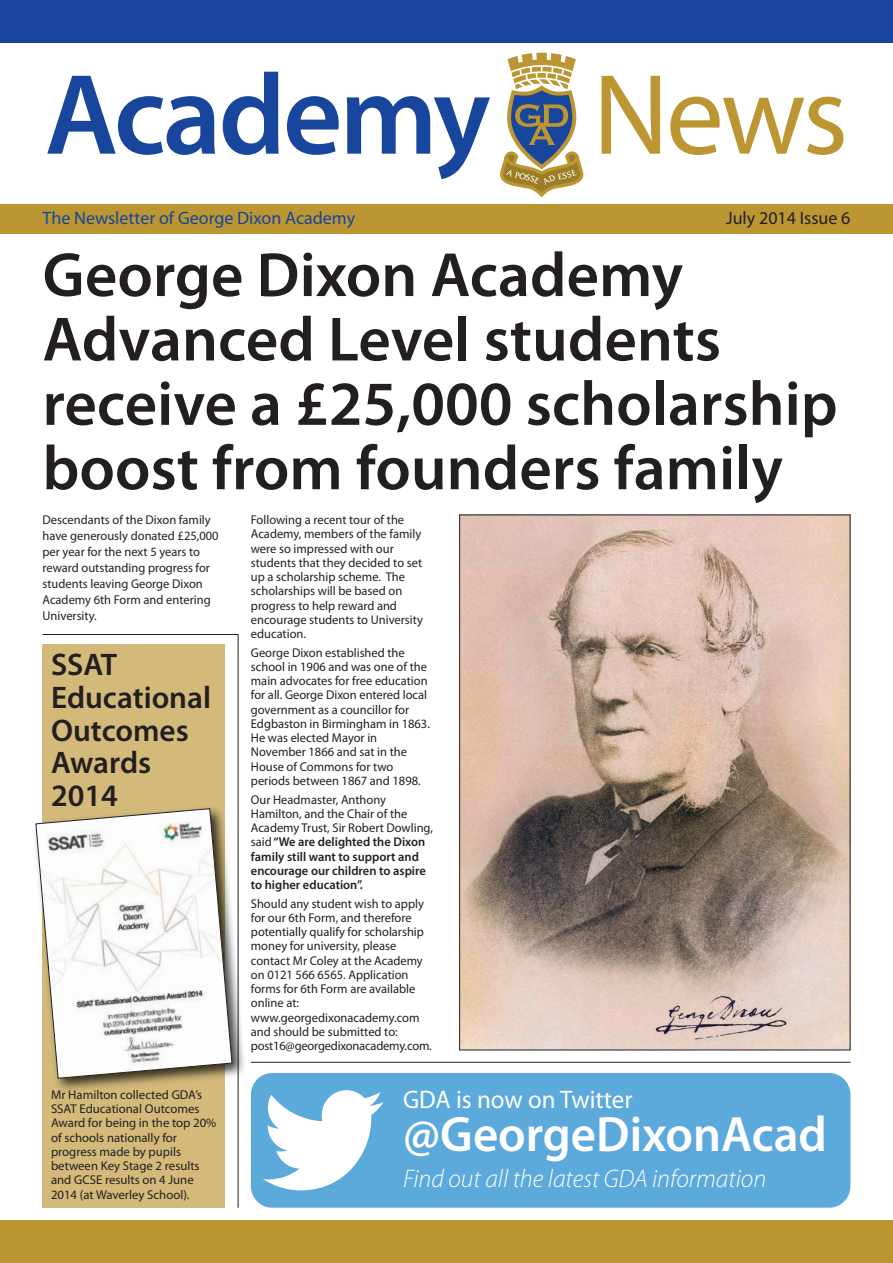
<style>
.page{position:relative;width:893px;height:1263px;background:#fff}
.page>*{position:absolute;margin:0;border:0;box-sizing:border-box;transform-origin:0 0}
.t1{font:600 115.5px "Myriad Pro";letter-spacing:-.025em;color:#18469d}
.t2{font:600 63px/64.3px "Myriad Pro";color:#231f20}
.t3{font:600 49.95px "Myriad Pro";color:#fff}
.t4{font:600 31.2px/32.7px "Myriad Pro";color:#231f20}
.t5{font:italic 300 25.5px "Myriad Pro";color:#fff}
.t6{font:25.5px "Myriad Pro";color:#fff}
.t7{font:18px "Myriad Pro";color:#18469d}
.t8{font:18px "Myriad Pro";color:#231f20}
.t9{font:12.75px/14.2px "Myriad Pro";color:#231f20}
.t10{font:600 12.75px/14.2px "Myriad Pro";color:#231f20}
.s1{font-weight:400;color:#bb9632}
.s2{font-weight:400}
</style>
<div class="page">
<div style="left:0;top:0;width:893px;height:43px;background:#18469d"></div>
<div style="left:0;top:1220px;width:893px;height:43px;background:#bb9632"></div>
<div style="left:0;top:204px;width:893px;height:30px;background:#bb9632"></div>
<svg style="left:500px;top:53px;width:83px;height:144px"></svg>
<hr style="left:238px;top:634px;width:1px;height:574px;background:#231f20">
<hr style="left:43px;top:634px;width:195px;height:1px;background:#231f20">
<hr style="left:251px;top:1062px;width:599px;height:1px;background:#231f20">
<div style="left:251px;top:1073px;width:599px;height:135px;background:#5ca9dc;border-radius:21px"></div>
<svg style="left:263px;top:1090px;width:121px;height:100px"></svg>
<div style="left:43px;top:645px;width:182px;height:563px;background:#d3b97a"></div>
<img style="left:42px;top:800px;width:211px;height:299px">
<svg style="left:35px;top:808px;width:198px;height:271px;background:#e5e3de"></svg>
<img style="left:461px;top:516px;width:387px;height:532px">
<h1 class="t1" style="left:45px;top:72px;width:805px">Academy <span class="s1">News</span></h1>
<h3 class="t7" style="left:43px;top:211px;width:314px">The Newsletter of George Dixon Academy</h3>
<h3 class="t8" style="left:726px;top:211px;width:126px">July 2014 Issue 6</h3>
<h2 class="t2" style="left:43px;top:248px;width:797px">George Dixon Academy<br>Advanced Level students receive a £25,000 scholarship boost from founders family</h2>
<p class="t9" style="left:43px;top:513px;width:178px;line-height:16px">Descendants of the Dixon family have generously donated £25,000 per year for the next 5 years to reward outstanding progress for students leaving George Dixon<br>Academy 6th Form and entering<br>University.</p>
<p class="t9" style="left:251px;top:514px;width:174px">Following a recent tour of the<br>Academy, members of the family were so impressed with our students that they decided to set up a scholarship scheme. The scholarships will be based on progress to help reward and encourage students to University education.</p>
<p class="t9" style="left:251px;top:646px;width:181px">George Dixon established the school in 1906 and was one of the main advocates for free education for all. George Dixon entered local government as a councillor for<br>Edgbaston in Birmingham in 1863.<br>He was elected Mayor in<br>November 1866 and sat in the<br>House of Commons for two periods between 1867 and 1898.</p>
<p class="t10" style="left:251px;top:793px;width:184px"><span class="s2">Our Headmaster, Anthony<br>Hamilton, and the Chair of the<br>Academy Trust, Sir Robert Dowling, said</span>“We are delighted the Dixon family still want to support and encourage our children to aspire to higher education”.</p>
<p class="t9" style="left:251px;top:897px;width:182px">Should any student wish to apply for our 6th Form, and therefore potentially qualify for scholarship money for university, please contact Mr Coley at the Academy on 0121 566 6565. Application forms for 6th Form are available online at: www.georgedixonacademy.com and should be submitted to: post16@georgedixonacademy.com.</p>
<h3 class="t4" style="left:51px;top:651px;width:162px">SSAT<br>Educational<br>Outcomes<br>Awards<br>2014</h3>
<p class="t9" style="left:51px;top:1088px;width:167px">Mr Hamilton collected GDA’s<br>SSAT Educational Outcomes<br>Award for being in the top 20% of schools nationally for progress made by pupils between Key Stage 2 results and GCSE results on 4 June<br>2014 (at Waverley School).</p>
<h3 class="t6" style="left:403px;top:1089px;width:231px">GDA is now on Twitter</h3>
<h3 class="t3" style="left:403px;top:1115px;width:425px">@GeorgeDixonAcad</h3>
<h3 class="t5" style="left:403px;top:1169px;width:365px">Find out all the latest GDA information</h3>
</div>
